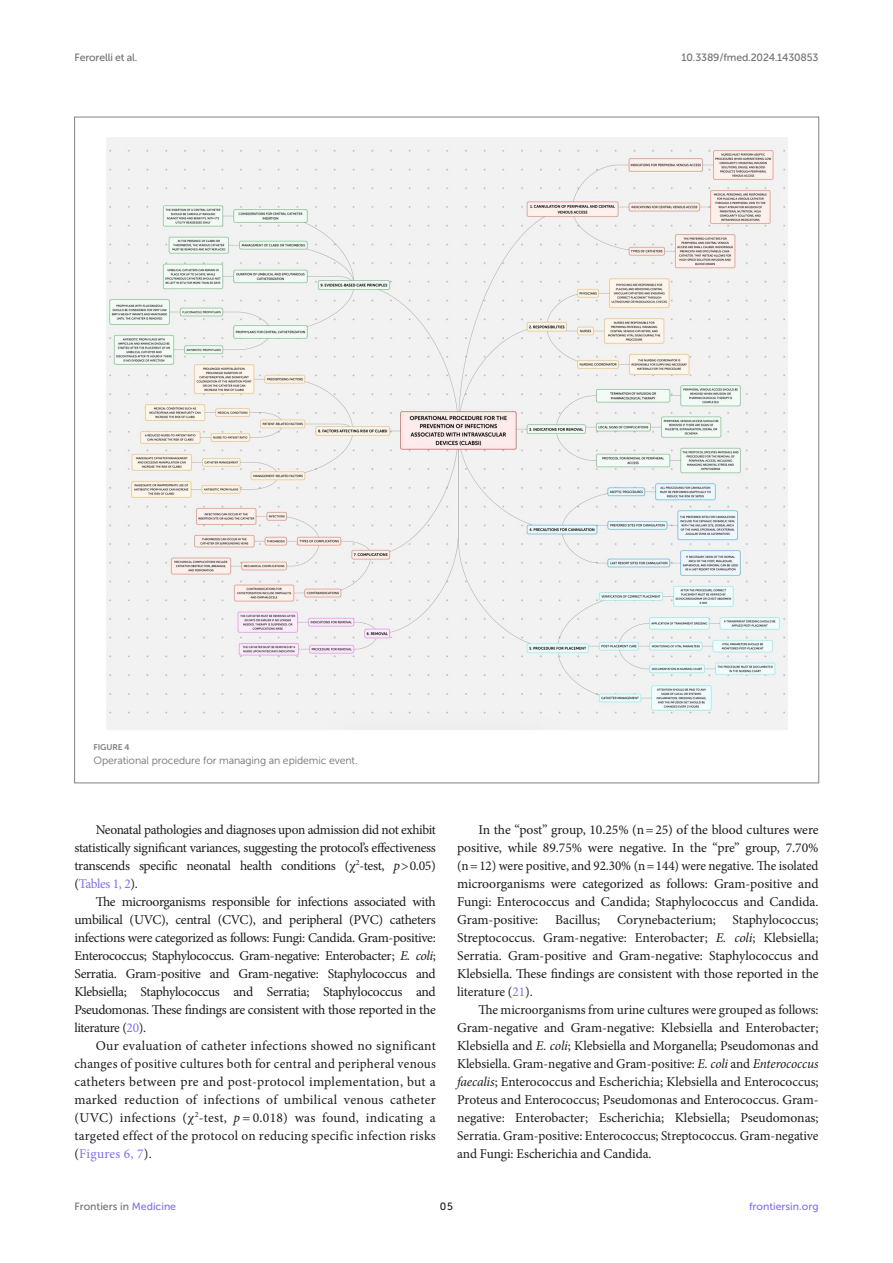
<style>
.page{position:relative;width:893px;height:1263px;background:#fff}
.page>*{position:absolute;margin:0;border:0;box-sizing:border-box;transform-origin:0 0}
.TEXT{font:13.5px/18px "Minion Pro";letter-spacing:-.015em;color:#1b1c1b;text-align:justify}
.t1{font:10.5px "Museo Sans 500";letter-spacing:-.015em;color:#706f70}
.FIG_LEG{font:10.5px "Museo Sans 300";letter-spacing:-.01em;color:#706f70}
.t2{font:10.5px "Museo Sans 500";color:#856df0}
.t3{font:10.5px "Museo Sans 500";color:#1b1c1b}
.FIG_HD{font:8.25px "Museo Sans 700";letter-spacing:-.01em;color:#7e7f7f}
.s1{font-family:"STIX General"}
.s2{font-style:italic}
.s3{color:#856df0}
</style>
<div class="page">
<img style="left:106px;top:137px;width:682px;height:593px">
<p class="t1" style="left:74px;top:51px;width:65px">Ferorelli et al.</p>
<p class="t1" style="left:682px;top:51px;width:138px">10.3389/fmed.2024.1430853</p>
<p class="FIG_HD" style="left:94px;top:743px;width:37px">FIGURE 4</p>
<p class="FIG_LEG" style="left:94px;top:755px;width:266px">Operational procedure for managing an epidemic event.</p>
<p class="TEXT" style="left:74px;top:821px;width:363px;text-indent:21px">Neonatal pathologies and diagnoses upon admission did not exhibit statistically significant variances, suggesting the protocol’s effectiveness transcends specific neonatal health conditions (<span class="s1">χ</span><sup>2</sup>-test, <span class="s2">p</span>&gt;0.05) (<span class="s3">Tables 1, 2</span>).</p>
<p class="TEXT" style="left:74px;top:893px;width:363px;text-indent:21px">The microorganisms responsible for infections associated with umbilical (UVC), central (CVC), and peripheral (PVC) catheters infections were categorized as follows: Fungi: Candida. Gram-positive:<br>Enterococcus; Staphylococcus. Gram-negative: Enterobacter; <span class="s2">E. coli</span>; Serratia. Gram-positive and Gram-negative: Staphylococcus and Klebsiella; Staphylococcus and Serratia; Staphylococcus and Pseudomonas. These findings are consistent with those reported in the literature (<span class="s3">20</span>).</p>
<p class="TEXT" style="left:74px;top:1037px;width:363px;text-indent:21px">Our evaluation of catheter infections showed no significant changes of positive cultures both for central and peripheral venous catheters between pre and post-protocol implementation, but a marked reduction of infections of umbilical venous catheter (UVC) infections (<span class="s1">χ</span><sup>2</sup>-test, <span class="s2">p</span> = 0.018) was found, indicating a targeted effect of the protocol on reducing specific infection risks (<span class="s3">Figures 6, 7</span>).</p>
<p class="TEXT" style="left:457px;top:821px;width:363px;text-indent:21px">In the “post” group, 10.25% (n=25) of the blood cultures were positive, while 89.75% were negative. In the “pre” group, 7.70% (n=12) were positive, and 92.30% (n=144) were negative. The isolated microorganisms were categorized as follows: Gram-positive and Fungi: Enterococcus and Candida; Staphylococcus and Candida.<br>Gram-positive: Bacillus; Corynebacterium; Staphylococcus; Streptococcus. Gram-negative: Enterobacter; <span class="s2">E. coli</span>; Klebsiella; Serratia. Gram-positive and Gram-negative: Staphylococcus and Klebsiella. These findings are consistent with those reported in the literature (<span class="s3">21</span>).</p>
<p class="TEXT" style="left:457px;top:1001px;width:363px;text-indent:21px">The microorganisms from urine cultures were grouped as follows:<br>Gram-negative and Gram-negative: Klebsiella and Enterobacter; Klebsiella and <span class="s2">E. coli</span>; Klebsiella and Morganella; Pseudomonas and Klebsiella. Gram-negative and Gram-positive: <span class="s2">E. coli</span> and <span class="s2">Enterococcus faecalis</span>; Enterococcus and Escherichia; Klebsiella and Enterococcus; Proteus and Enterococcus; Pseudomonas and Enterococcus. Gram&shy;negative: Enterobacter; Escherichia; Klebsiella; Pseudomonas; Serratia. Gram-positive: Enterococcus; Streptococcus. Gram-negative and Fungi: Escherichia and Candida.</p>
<p class="t1" style="left:74px;top:1200px;width:103px">Frontiers in <span class="s3">Medicine</span></p>
<p class="t3" style="left:440px;top:1200px;width:14px">05</p>
<p class="t2" style="left:749px;top:1200px;width:71px">frontiersin.org</p>
</div>
